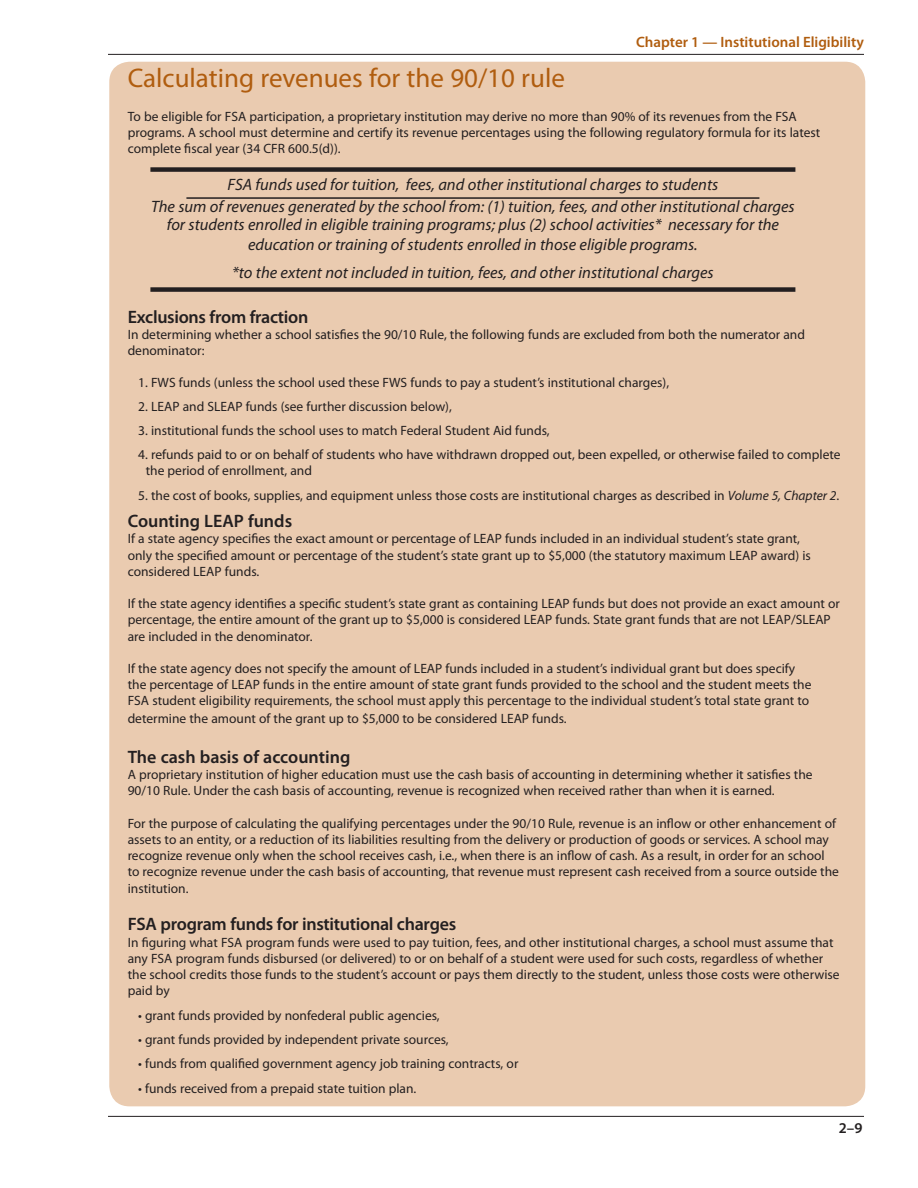
<style>
.page{position:relative;width:918px;height:1188px;background:#fff}
.page>*{position:absolute;margin:0;border:0;box-sizing:border-box;transform-origin:0 0}
.myria_head{font:27px "Myriad Pro";color:#b05d0f}
.myria_body{font:600 18px "Myriad Pro";letter-spacing:-.015em;color:#231f20}
.t1{font:italic 16.5px/18px "Myriad Pro";color:#231f20;text-align:center}
.t2{font:600 15px "Myriad Pro";color:#b05d0f}
.t3{font:600 15px "Myriad Pro";color:#231f20}
.myria_body-2{font:13.5px/16.2px "Myriad Pro";color:#231f20}
.Bullet_list_-_myria{font:13.5px/16.2px "Myriad Pro";color:#231f20}
.s1{font-style:italic}
</style>
<div class="page">
<hr style="left:108px;top:1116px;width:756px;height:1px;background:#231f20">
<hr style="left:108px;top:54px;width:756px;height:1px;background:#231f20">
<div style="left:109px;top:62px;width:756px;height:1044px;background:#eacbb0;border-radius:20px"></div>
<div style="left:150px;top:167px;width:645px;height:5px;background:#231f20"></div>
<hr style="left:186px;top:197px;width:573px;height:2px;background:#231f20">
<div style="left:150px;top:287px;width:645px;height:5px;background:#231f20"></div>
<p class="t2" style="left:636px;top:33px;width:229px">Chapter 1 — Institutional Eligibility</p>
<p class="myria_head" style="left:128px;top:61px;width:439px">Calculating revenues for the 90/10 rule</p>
<p class="myria_body-2" style="left:128px;top:108px;width:694px">To be eligible for FSA participation, a proprietary institution may derive no more than 90% of its revenues from the FSA programs. A school must determine and certify its revenue percentages using the following regulatory formula for its latest complete fiscal year (34 CFR 600.5(d)).</p>
<p class="t1" style="left:228px;top:175px;width:492px">FSA funds used for tuition, fees, and other institutional charges to students</p>
<p class="t1" style="left:151px;top:198px;width:645px">The sum of revenues generated by the school from: (1) tuition, fees, and other institutional charges for students enrolled in eligible training programs; plus (2) school activities* necessary for the</p>
<p class="t1" style="left:248px;top:235px;width:451px">education or training of students enrolled in those eligible programs.</p>
<p class="t1" style="left:232px;top:264px;width:483px">*to the extent not included in tuition, fees, and other institutional charges</p>
<p class="myria_body" style="left:128px;top:305px;width:182px">Exclusions from fraction</p>
<p class="myria_body-2" style="left:128px;top:326px;width:679px">In determining whether a school satisfies the 90/10 Rule, the following funds are excluded from both the numerator and denominator:</p>
<p class="Bullet_list_-_myria" style="left:138px;top:375px;width:533px">1. FWS funds (unless the school used these FWS funds to pay a student’s institutional charges),</p>
<p class="Bullet_list_-_myria" style="left:138px;top:398px;width:315px">2. LEAP and SLEAP funds (see further discussion below),</p>
<p class="Bullet_list_-_myria" style="left:138px;top:422px;width:413px">3. institutional funds the school uses to match Federal Student Aid funds,</p>
<p class="Bullet_list_-_myria" style="left:146px;top:446px;width:696px;text-indent:-8px">4. refunds paid to or on behalf of students who have withdrawn dropped out, been expelled, or otherwise failed to complete the period of enrollment, and</p>
<p class="Bullet_list_-_myria" style="left:138px;top:487px;width:703px">5. the cost of books, supplies, and equipment unless those costs are institutional charges as described in <span class="s1">Volume 5, Chapter 2</span>.</p>
<p class="myria_body" style="left:128px;top:510px;width:166px">Counting LEAP funds</p>
<p class="myria_body-2" style="left:128px;top:531px;width:685px">If a state agency specifies the exact amount or percentage of LEAP funds included in an individual student’s state grant, only the specified amount or percentage of the student’s state grant up to $5,000 (the statutory maximum LEAP award) is considered LEAP funds.</p>
<p class="myria_body-2" style="left:128px;top:595px;width:714px">If the state agency identifies a specific student’s state grant as containing LEAP funds but does not provide an exact amount or percentage, the entire amount of the grant up to $5,000 is considered LEAP funds. State grant funds that are not LEAP/SLEAP are included in the denominator.</p>
<p class="myria_body-2" style="left:128px;top:660px;width:685px">If the state agency does not specify the amount of LEAP funds included in a student’s individual grant but does specify the percentage of LEAP funds in the entire amount of state grant funds provided to the school and the student meets the<br>FSA student eligibility requirements, the school must apply this percentage to the individual student’s total state grant to</p>
<p class="myria_body-2" style="left:128px;top:711px;width:441px">determine the amount of the grant up to $5,000 to be considered LEAP funds.</p>
<p class="myria_body" style="left:128px;top:746px;width:224px">The cash basis of accounting</p>
<p class="myria_body-2" style="left:128px;top:766px;width:686px">A proprietary institution of higher education must use the cash basis of accounting in determining whether it satisfies the<br>90/10 Rule. Under the cash basis of accounting, revenue is recognized when received rather than when it is earned.</p>
<p class="myria_body-2" style="left:128px;top:815px;width:713px">For the purpose of calculating the qualifying percentages under the 90/10 Rule, revenue is an inflow or other enhancement of assets to an entity, or a reduction of its liabilities resulting from the delivery or production of goods or services. A school may recognize revenue only when the school receives cash, i.e., when there is an inflow of cash. As a result, in order for an school to recognize revenue under the cash basis of accounting, that revenue must represent cash received from a source outside the institution.</p>
<p class="myria_body" style="left:128px;top:913px;width:11px">FSA</p>
<p class="myria_body" style="left:161px;top:913px;width:297px">program funds for institutional charges</p>
<p class="myria_body-2" style="left:128px;top:934px;width:713px">In figuring what FSA program funds were used to pay tuition, fees, and other institutional charges, a school must assume that any FSA program funds disbursed (or delivered) to or on behalf of a student were used for such costs, regardless of whether the school credits those funds to the student’s account or pays them directly to the student, unless those costs were otherwise paid by</p>
<p class="Bullet_list_-_myria" style="left:138px;top:1008px;width:303px">• grant funds provided by nonfederal public agencies,</p>
<p class="Bullet_list_-_myria" style="left:138px;top:1031px;width:312px">• grant funds provided by independent private sources,</p>
<p class="Bullet_list_-_myria" style="left:138px;top:1055px;width:382px">• funds from qualified government agency job training contracts, or</p>
<p class="Bullet_list_-_myria" style="left:138px;top:1081px;width:280px">• funds received from a prepaid state tuition plan.</p>
<p class="t3" style="left:839px;top:1119px;width:17px">2–</p>
</div>
